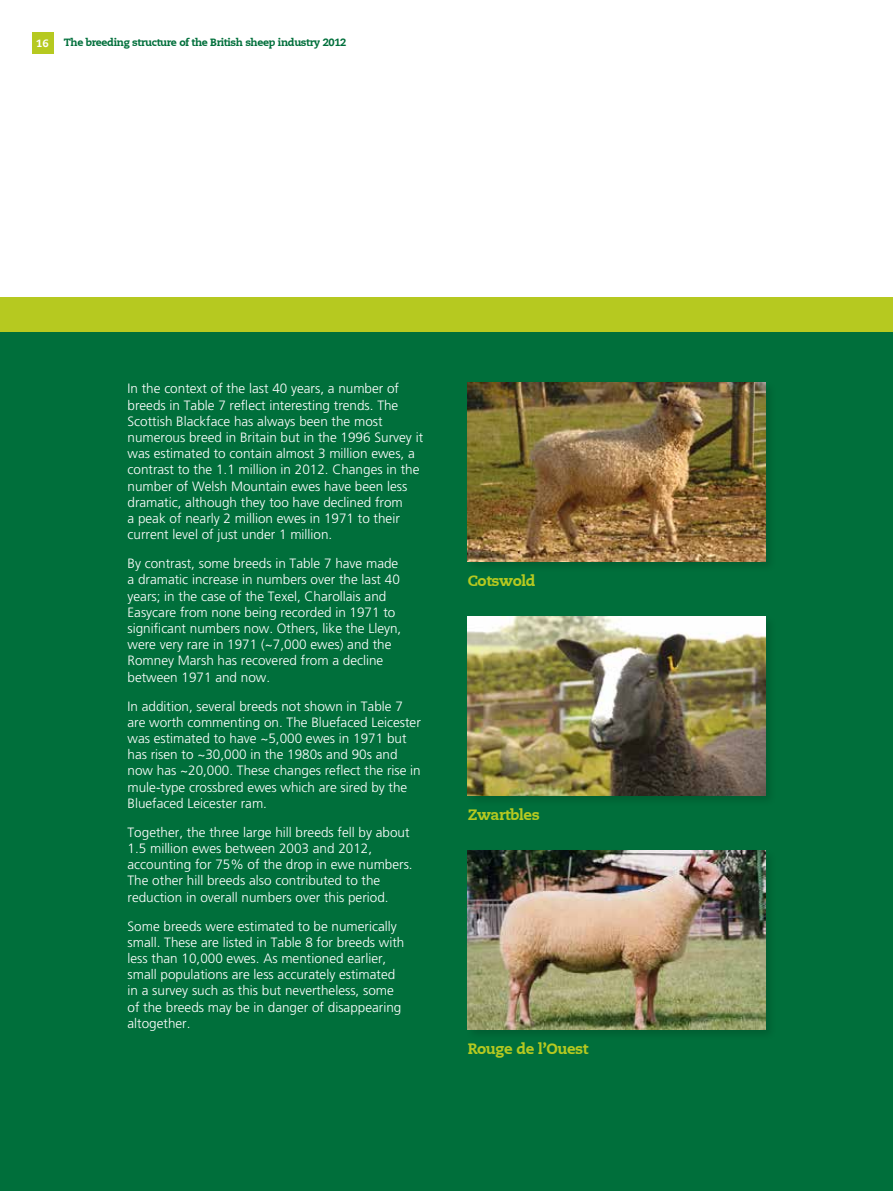
<style>
.page{position:relative;width:893px;height:1191px;background:#fff}
.page>*{position:absolute;margin:0;border:0;box-sizing:border-box;transform-origin:0 0}
.t1{font:800 15px "Caecilia LT";letter-spacing:-.025em;color:#b6c920}
.t2{font:300 13.5px/16.2px "Frutiger";color:#fff}
.t3{font:800 10.5px "Caecilia LT";letter-spacing:-.035em;color:#006f3b}
.t4{font:800 10.5px "Caecilia LT";color:#fff}
</style>
<div class="page">
<div style="left:0;top:298px;width:893px;height:893px;background:#006f3b"></div>
<div style="left:32px;top:32px;width:21px;height:21px;background:#b6c920"></div>
<div style="left:0;top:298px;width:893px;height:34px;background:#b6c920"></div>
<div style="left:465px;top:380px;width:312px;height:193px;background:#000;opacity:.15"></div>
<img style="left:468px;top:383px;width:297px;height:178px">
<div style="left:465px;top:614px;width:312px;height:193px;background:#000;opacity:.15"></div>
<img style="left:468px;top:617px;width:297px;height:178px">
<div style="left:465px;top:848px;width:312px;height:193px;background:#000;opacity:.15"></div>
<img style="left:468px;top:850px;width:297px;height:179px">
<p class="t4" style="left:36px;top:36px;width:14px">16</p>
<p class="t3" style="left:64px;top:36px;width:284px">The breeding structure of the British sheep industry 2012</p>
<p class="t2" style="left:128px;top:380px;width:297px">In the context of the last 40 years, a number of breeds in Table 7 reflect interesting trends. The Scottish Blackface has always been the most numerous breed in Britain but in the 1996 Survey it was estimated to contain almost 3 million ewes, a contrast to the 1.1 million in 2012. Changes in the number of Welsh Mountain ewes have been less dramatic, although they too have declined from<br>a peak of nearly 2 million ewes in 1971 to their current level of just under 1 million.</p>
<p class="t2" style="left:128px;top:555px;width:275px">By contrast, some breeds in Table 7 have made a dramatic increase in numbers over the last 40 years; in the case of the Texel, Charollais and Easycare from none being recorded in 1971 to significant numbers now. Others, like the Lleyn, were very rare in 1971 (~7,000 ewes) and the Romney Marsh has recovered from a decline between 1971 and now.</p>
<p class="t2" style="left:128px;top:698px;width:295px">In addition, several breeds not shown in Table 7 are worth commenting on. The Bluefaced Leicester was estimated to have ~5,000 ewes in 1971 but has risen to ~30,000 in the 1980s and 90s and now has ~20,000. These changes reflect the rise in mule-type crossbred ewes which are sired by the Bluefaced Leicester ram.</p>
<p class="t2" style="left:128px;top:824px;width:287px">Together, the three large hill breeds fell by about 1.5 million ewes between 2003 and 2012, accounting for 75% of the drop in ewe numbers.<br>The other hill breeds also contributed to the reduction in overall numbers over this period.</p>
<p class="t2" style="left:128px;top:917px;width:278px">Some breeds were estimated to be numerically small. These are listed in Table 8 for breeds with less than 10,000 ewes. As mentioned earlier, small populations are less accurately estimated in a survey such as this but nevertheless, some of the breeds may be in danger of disappearing altogether.</p>
<p class="t1" style="left:468px;top:571px;width:69px">Cotswold</p>
<p class="t1" style="left:468px;top:805px;width:73px">Zwartbles</p>
<p class="t1" style="left:468px;top:1039px;width:122px">Rouge de l’Ouest</p>
</div>
